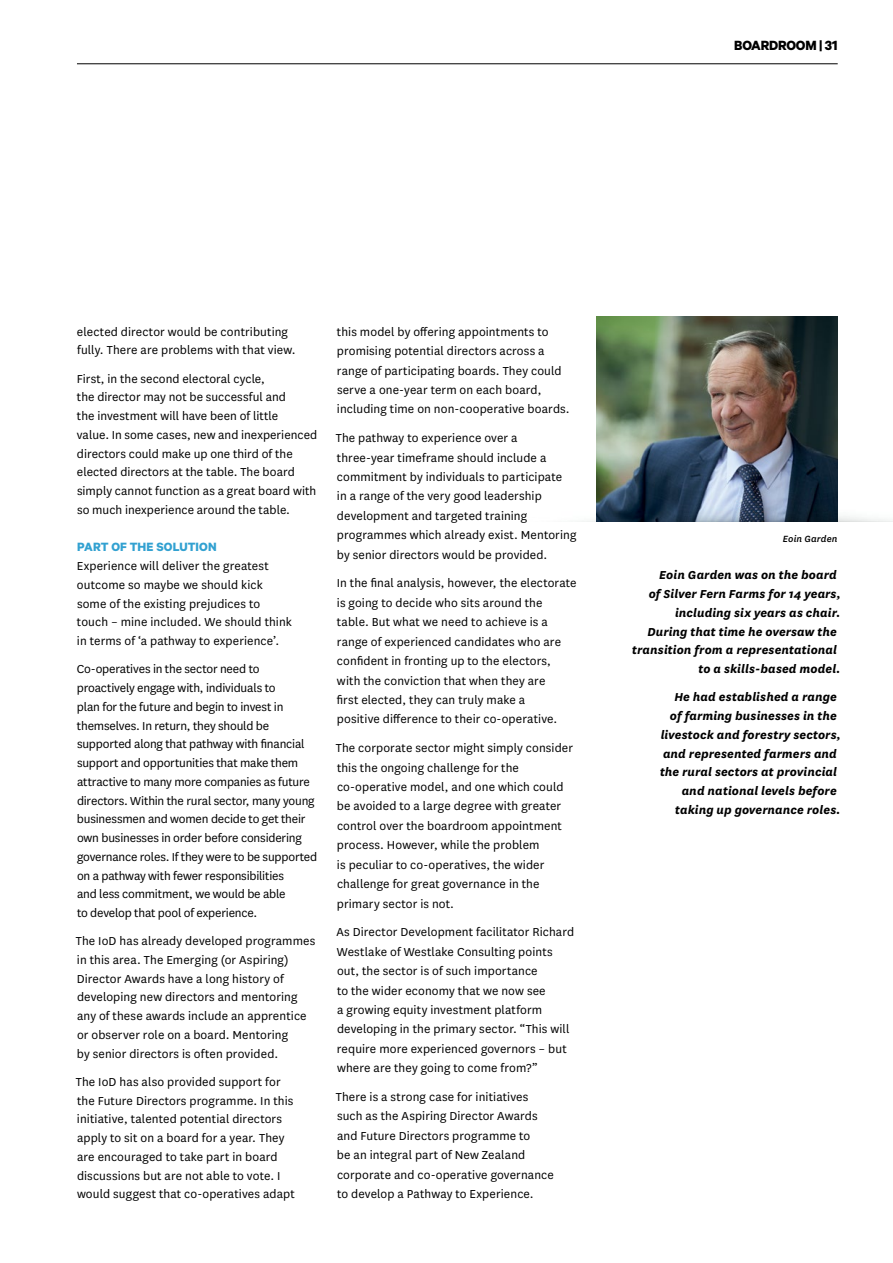
<style>
.page{position:relative;width:893px;height:1263px;background:#fff}
.page>*{position:absolute;margin:0;border:0;box-sizing:border-box;transform-origin:0 0}
.t1{font:700 15px "Calibre";letter-spacing:-.015em;color:#000}
.t2{font:13.5px/19.4px "National";letter-spacing:.005em;color:#000}
.t3{font:13.5px/18.8px "National";letter-spacing:-.015em;color:#000}
.t4{font:italic 700 13.5px/18.8px "National";letter-spacing:.01em;color:#000;text-align:right}
.t5{font:700 13.5px "Calibre";letter-spacing:.005em;color:#32a1d1}
.t6{font:italic 500 10.5px "National";letter-spacing:.01em;color:#000}
</style>
<div class="page">
<img style="left:597px;top:316px;width:241px;height:174px">
<img style="left:594px;top:490px;width:296px;height:31px">
<hr style="left:77px;top:64px;width:761px;height:1px;background:#000">
<p class="t1" style="left:734px;top:36px;width:105px">BOARDROOM | 31</p>
<p class="t2" style="left:77px;top:322px;width:220px;line-height:18.8px">elected director would be contributing fully. There are problems with that view.</p>
<p class="t2" style="left:77px;top:368px;width:242px;line-height:18.8px">First, in the second electoral cycle,<br>the director may not be successful and<br>the investment will have been of little<br>value. In some cases, new and inexperienced directors could make up one third of the elected directors at the table. The board simply cannot function as a great board with so much inexperience around the table.</p>
<p class="t5" style="left:77px;top:539px;width:141px">PART OF THE SOLUTION</p>
<p class="t2" style="left:77px;top:556px;width:217px;line-height:18.8px">Experience will deliver the greatest outcome so maybe we should kick some of the existing prejudices to touch – mine included. We should think in terms of ‘a pathway to experience’.</p>
<p class="t3" style="left:77px;top:659px;width:242px">Co-operatives in the sector need to proactively engage with, individuals to<br>plan for the future and begin to invest in themselves. In return, they should be supported along that pathway with financial support and opportunities that make them attractive to many more companies as future directors. Within the rural sector, many young businessmen and women decide to get their own businesses in order before considering governance roles. If they were to be supported on a pathway with fewer responsibilities<br>and less commitment, we would be able<br>to develop that pool of experience.</p>
<p class="t2" style="left:76px;top:931px;width:241px;line-height:18.8px">The IoD has already developed programmes in this area. The Emerging (or Aspiring)<br>Director Awards have a long history of developing new directors and mentoring any of these awards include an apprentice or observer role on a board. Mentoring<br>by senior directors is often provided.</p>
<p class="t2" style="left:76px;top:1072px;width:221px;line-height:18.8px">The IoD has also provided support for the Future Directors programme. In this initiative, talented potential directors apply to sit on a board for a year. They are encouraged to take part in board discussions but are not able to vote. I would suggest that co-operatives adapt</p>
<p class="t2" style="left:337px;top:321px;width:234px">this model by offering appointments to promising potential directors across a range of participating boards. They could serve a one-year term on each board, including time on non-cooperative boards.</p>
<p class="t2" style="left:336px;top:428px;width:242px">The pathway to experience over a three-year timeframe should include a commitment by individuals to participate<br>in a range of the very good leadership development and targeted training programmes which already exist. Mentoring by senior directors would be provided.</p>
<p class="t2" style="left:337px;top:573px;width:241px">In the final analysis, however, the electorate is going to decide who sits around the table. But what we need to achieve is a range of experienced candidates who are confident in fronting up to the electors, with the conviction that when they are<br>first elected, they can truly make a<br>positive difference to their co-operative.</p>
<p class="t2" style="left:336px;top:738px;width:239px">The corporate sector might simply consider this the ongoing challenge for the co-operative model, and one which could be avoided to a large degree with greater control over the boardroom appointment process. However, while the problem<br>is peculiar to co-operatives, the wider challenge for great governance in the primary sector is not.</p>
<p class="t2" style="left:336px;top:922px;width:239px">As Director Development facilitator Richard Westlake of Westlake Consulting points out, the sector is of such importance<br>to the wider economy that we now see<br>a growing equity investment platform developing in the primary sector. “This will require more experienced governors – but where are they going to come from?”</p>
<p class="t2" style="left:336px;top:1086px;width:220px">There is a strong case for initiatives such as the Aspiring Director Awards and Future Directors programme to<br>be an integral part of New Zealand corporate and co-operative governance to develop a Pathway to Experience.</p>
<p class="t6" style="left:783px;top:532px;width:56px">Eoin Garden</p>
<p class="t4" style="left:632px;top:565px;width:210px">Eoin Garden was on the board<br>of Silver Fern Farms for 14 years, including six years as chair.<br>During that time he oversaw the transition from a representational to a skills-based model.</p>
<p class="t4" style="left:660px;top:687px;width:182px">He had established a range<br>of farming businesses in the livestock and forestry sectors, and represented farmers and the rural sectors at provincial and national levels before taking up governance roles.</p>
</div>
